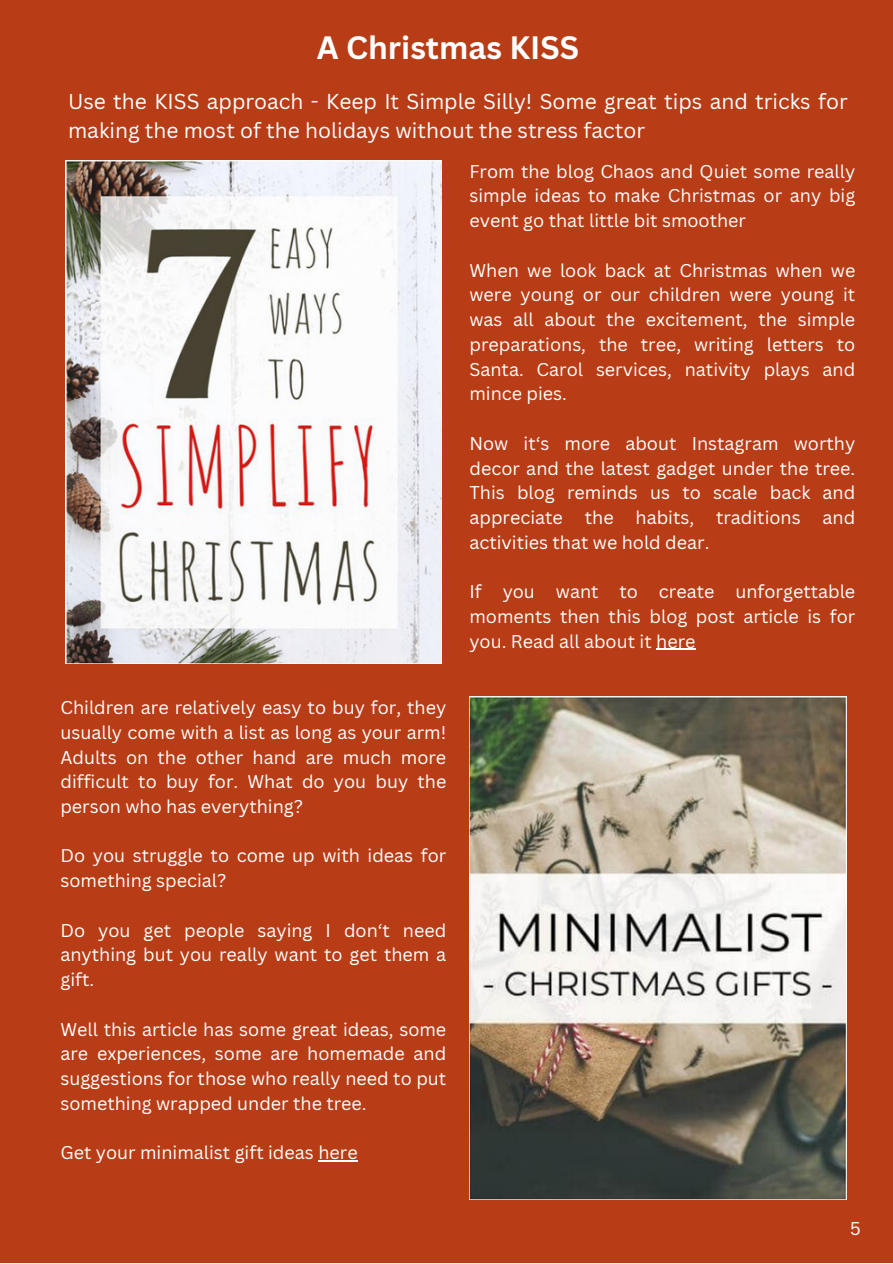
<style>
.page{position:relative;width:893px;height:1264px;background:#fff}
.page>*{position:absolute;margin:0;border:0;box-sizing:border-box;transform-origin:0 0}
.t1{font:700 31.5px "Canva Sans";color:#fff}
.t2{font:21px/29.2px "Canva Sans";color:#fff}
.t3{font:18px/24.8px "Canva Sans";color:#fff;text-align:justify}
.t4{font:18px "Canva Sans";color:#fdfdfd}
</style>
<div class="page">
<div style="left:0;top:0;width:892px;height:1262px;background:#b83d16"></div>
<img style="left:65px;top:160px;width:377px;height:503px">
<img style="left:469px;top:696px;width:377px;height:503px">
<hr style="left:656px;top:649px;width:39px;height:1px;background:#fff">
<hr style="left:318px;top:1160px;width:39px;height:1px;background:#fff">
<p class="t1" style="left:317px;top:25px;width:264px">A Christmas KISS</p>
<p class="t2" style="left:68px;top:86px;width:781px">Use the KISS approach - Keep It Simple Silly! Some great tips and tricks for making the most of the holidays without the stress factor</p>
<p class="t3" style="left:60px;top:694px;width:387px">Children are relatively easy to buy for, they usually come with a list as long as your arm!<br>Adults on the other hand are much more difficult to buy for. What do you buy the person who has everything?</p>
<p class="t3" style="left:60px;top:843px;width:387px">Do you struggle to come up with ideas for something special?</p>
<p class="t3" style="left:60px;top:917px;width:387px">Do you get people saying I don‘t need anything but you really want to get them a gift.</p>
<p class="t3" style="left:60px;top:1016px;width:387px">Well this article has some great ideas, some are experiences, some are homemade and suggestions for those who really need to put something wrapped under the tree.</p>
<p class="t3" style="left:60px;top:1139px;width:299px">Get your minimalist gift ideas here</p>
<p class="t3" style="left:469px;top:158px;width:387px">From the blog Chaos and Quiet some really simple ideas to make Christmas or any big event go that little bit smoother</p>
<p class="t3" style="left:469px;top:257px;width:387px">When we look back at Christmas when we were young or our children were young it was all about the excitement, the simple preparations, the tree, writing letters to Santa. Carol services, nativity plays and mince pies.</p>
<p class="t3" style="left:469px;top:430px;width:387px">Now it‘s more about Instagram worthy decor and the latest gadget under the tree.<br>This blog reminds us to scale back and appreciate the habits, traditions and activities that we hold dear.</p>
<p class="t3" style="left:469px;top:579px;width:387px">If you want to create unforgettable moments then this blog post article is for you. Read all about it here</p>
<p class="t4" style="left:850px;top:1215px;width:12px">5</p>
</div>
